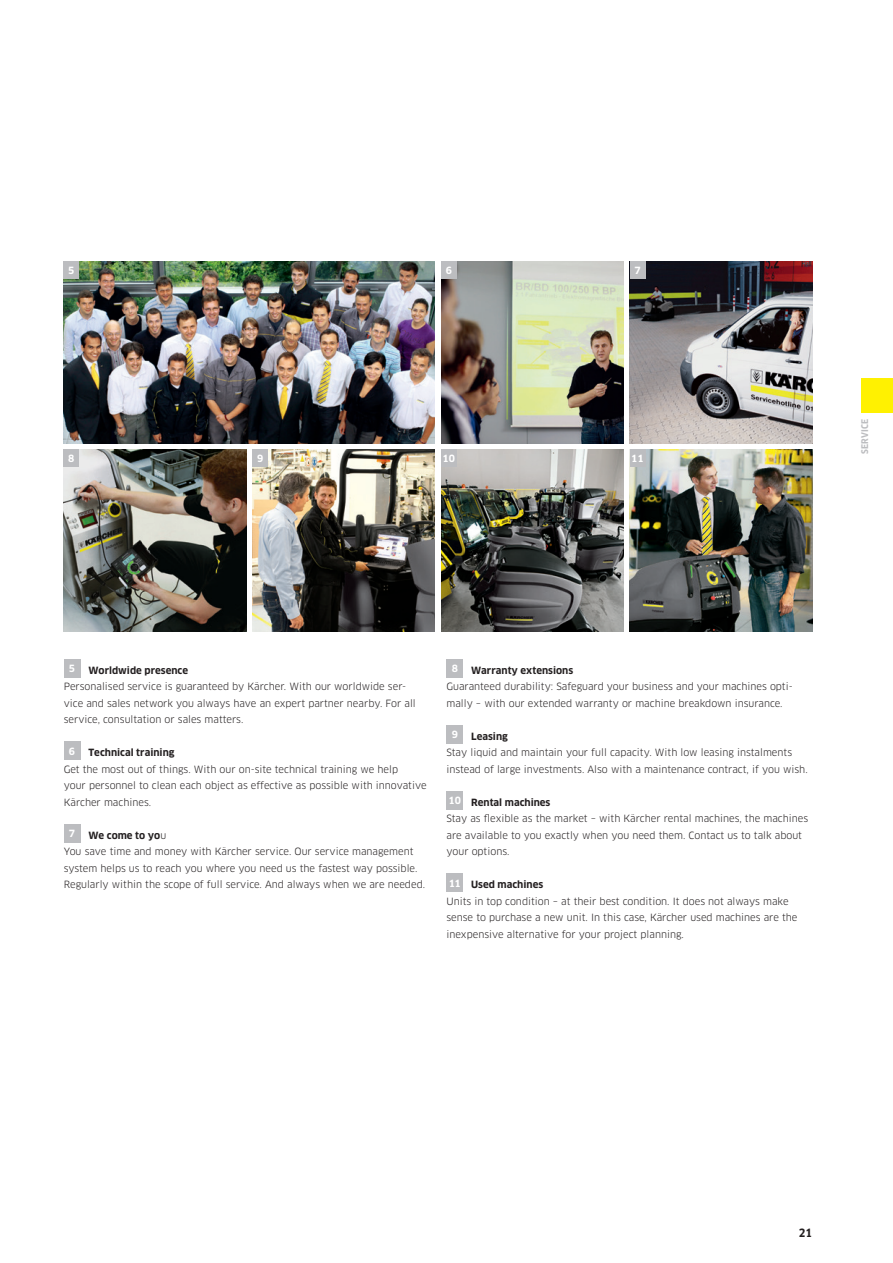
<style>
.page{position:relative;width:893px;height:1263px;background:#fff}
.page>*{position:absolute;margin:0;border:0;box-sizing:border-box;transform-origin:0 0}
.t1{font:700 11.25px "Clan Pro Narr";color:#231f20}
.t2{font:9.75px/16.5px "Clan Pro";color:#231f20}
.t3{font:700 9.75px "Clan Pro";color:#231f20}
.t4{font:700 9.75px "Clan Pro";color:#fff}
.t5{font:700 9px "Clan Pro Narr";letter-spacing:.03em;color:#bcbdc0}
.s1{font-weight:700}
</style>
<div class="page">
<img style="left:64px;top:261px;width:371px;height:182px">
<div style="left:64px;top:261px;width:15px;height:18px;background:#bcbdc0"></div>
<img style="left:441px;top:261px;width:182px;height:182px">
<div style="left:441px;top:261px;width:15px;height:18px;background:#bcbdc0"></div>
<img style="left:441px;top:450px;width:182px;height:181px">
<div style="left:441px;top:450px;width:15px;height:17px;background:#bcbdc0"></div>
<img style="left:630px;top:262px;width:182px;height:181px">
<div style="left:630px;top:261px;width:15px;height:18px;background:#bcbdc0"></div>
<img style="left:630px;top:450px;width:182px;height:181px">
<div style="left:630px;top:450px;width:15px;height:17px;background:#bcbdc0"></div>
<img style="left:64px;top:450px;width:182px;height:181px">
<div style="left:64px;top:450px;width:15px;height:17px;background:#bcbdc0"></div>
<img style="left:252px;top:450px;width:183px;height:181px">
<div style="left:252px;top:450px;width:16px;height:17px;background:#bcbdc0"></div>
<div style="left:861px;top:378px;width:32px;height:34px;background:#fff101"></div>
<div style="left:64px;top:659px;width:16px;height:18px;background:#bcbdc0"></div>
<div style="left:64px;top:741px;width:16px;height:19px;background:#bcbdc0"></div>
<div style="left:64px;top:824px;width:16px;height:18px;background:#bcbdc0"></div>
<div style="left:446px;top:659px;width:17px;height:18px;background:#bcbdc0"></div>
<div style="left:446px;top:725px;width:17px;height:18px;background:#bcbdc0"></div>
<div style="left:446px;top:791px;width:17px;height:18px;background:#bcbdc0"></div>
<div style="left:446px;top:873px;width:17px;height:19px;background:#bcbdc0"></div>
<p class="t4" style="left:68px;top:265px;width:8px">5</p>
<p class="t4" style="left:446px;top:265px;width:8px">6</p>
<p class="t4" style="left:634px;top:265px;width:8px">7</p>
<p class="t4" style="left:68px;top:453px;width:8px">8</p>
<p class="t4" style="left:257px;top:453px;width:8px">9</p>
<p class="t4" style="left:631px;top:453px;width:14px">11</p>
<p class="t4" style="left:443px;top:453px;width:14px">10</p>
<p class="t5" style="left:860px;top:454px;width:37px;rotate:-90deg">Service</p>
<p class="t4" style="left:69px;top:663px;width:8px">5</p>
<p class="t3" style="left:88px;top:664px;width:101px">Worldwide presence</p>
<p class="t2" style="left:64px;top:678px;width:354px">Personalised service is guaranteed by Kärcher. With our worldwide ser&shy;vice and sales network you always have an expert partner nearby. For all service, consultation or sales matters.</p>
<p class="t4" style="left:69px;top:745px;width:8px">6</p>
<p class="t3" style="left:88px;top:747px;width:88px">Technical training</p>
<p class="t2" style="left:64px;top:761px;width:364px">Get the most out of things. With our on-site technical training we help<br>your personnel to clean each object as effective as possible with innovative<br>Kärcher machines.</p>
<p class="t4" style="left:69px;top:828px;width:8px">7</p>
<p class="t2" style="left:64px;top:827px;width:363px;text-indent:25px"><span class="s1">We come to yo</span>u<br>You save time and money with Kärcher service. Our service management system helps us to reach you where you need us the fastest way possible.<br>Regularly within the scope of full service. And always when we are needed.</p>
<p class="t4" style="left:452px;top:663px;width:8px">8</p>
<p class="t3" style="left:471px;top:664px;width:103px">Warranty extensions</p>
<p class="t2" style="left:446px;top:678px;width:348px">Guaranteed durability: Safeguard your business and your machines opti&shy;mally – with our extended warranty or machine breakdown insurance.</p>
<p class="t4" style="left:452px;top:729px;width:8px">9</p>
<p class="t3" style="left:471px;top:730px;width:38px">Leasing</p>
<p class="t2" style="left:446px;top:744px;width:363px">Stay liquid and maintain your full capacity. With low leasing instalments instead of large investments. Also with a maintenance contract, if you wish.</p>
<p class="t2" style="left:446px;top:794px;width:363px"><sup>10</sup> <span class="s1">Rental machines<br></span>Stay as flexible as the market – with Kärcher rental machines, the machines are available to you exactly when you need them. Contact us to talk about your options.</p>
<p class="t2" style="left:446px;top:876px;width:352px"><sup>11</sup> <span class="s1">Used machines<br></span>Units in top condition – at their best condition. It does not always make sense to purchase a new unit. In this case, Kärcher used machines are the inexpensive alternative for your project planning.</p>
<p class="t1" style="left:799px;top:1226px;width:15px">21</p>
</div>
